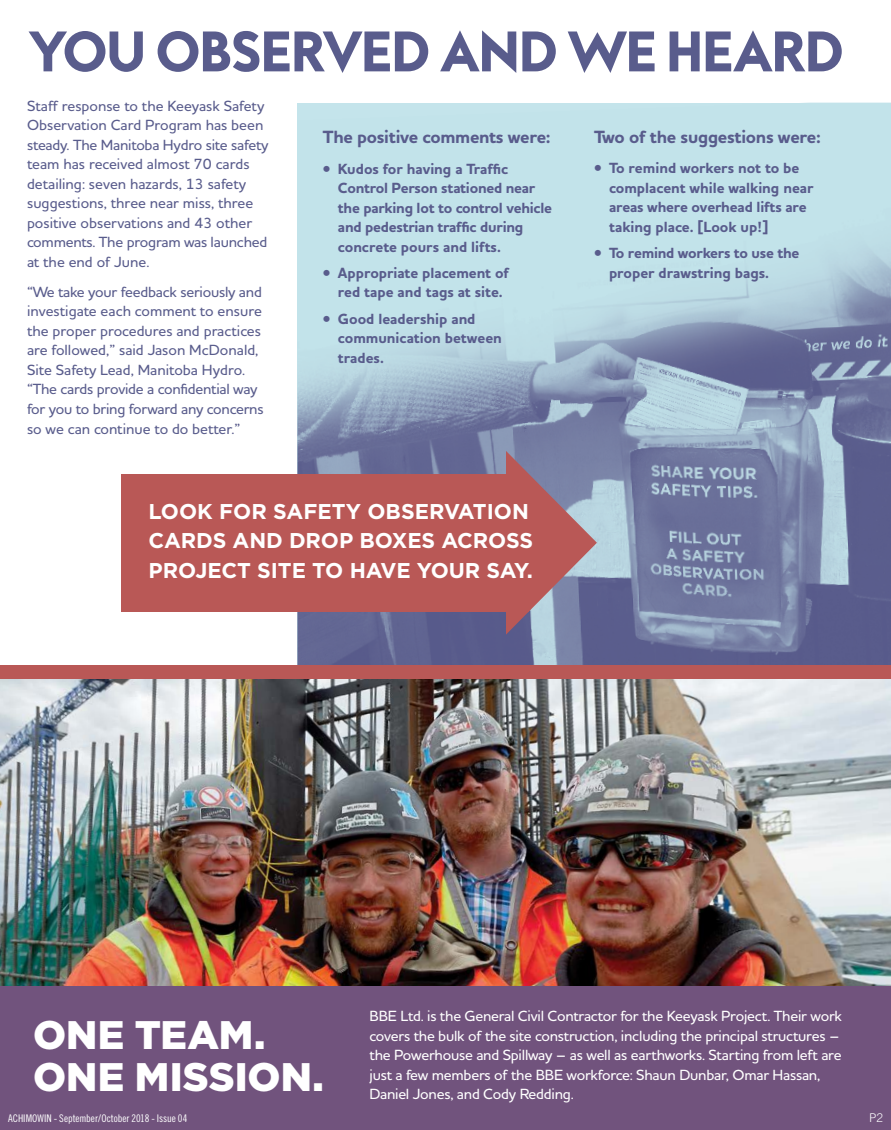
<style>
.page{position:relative;width:891px;height:1130px;background:#fff}
.page>*{position:absolute;margin:0;border:0;box-sizing:border-box;transform-origin:0 0}
.t1{font:800 51.75px "MB Empire";letter-spacing:-.075em;color:#595c8c}
.t2{font:900 39.75px/41.4px "Gotham";color:#fff}
.t3{font:700 21.3px/29.1px "Gotham";letter-spacing:-.005em;color:#fff}
.t4{font:700 expanded 18px "MH Houschka Std";letter-spacing:-.015em;color:#595c8c}
.t5{font:500 15px/19.5px "MH Houschka Std";color:#595c8c}
.t6{font:700 expanded 15px/19.5px "MH Houschka Std";letter-spacing:-.01em;color:#595c8c}
.t7{font:500 15px/19.5px "MH Houschka Std";letter-spacing:-.015em;color:#fff}
.t8{font:300 12px "Trade Gothic";color:#fff}
.t9{font:10.5px "Trade Gothic Cond Eighteen";color:#fff}
</style>
<div class="page">
<img style="left:0;top:678px;width:891px;height:308px">
<img style="left:297px;top:103px;width:594px;height:562px">
<div style="left:0;top:986px;width:891px;height:143px;background:#71537d"></div>
<div style="left:0;top:665px;width:891px;height:13px;background:#b95856"></div>
<div style="left:121px;top:474px;width:407px;height:137px;background:#b95856"></div>
<svg style="left:506px;top:451px;width:91px;height:183px"></svg>
<h1 class="t1" style="left:27px;top:18px;width:820px">YOU OBSERVED AND WE HEARD</h1>
<p class="t5" style="left:27px;top:95px;width:243px">Staff response to the Keeyask Safety Observation Card Program has been steady. The Manitoba Hydro site safety team has received almost 70 cards detailing: seven hazards, 13 safety suggestions, three near miss, three positive observations and 43 other comments. The program was launched at the end of June.</p>
<p class="t5" style="left:27px;top:282px;width:238px">“We take your feedback seriously and investigate each comment to ensure the proper procedures and practices are followed,” said Jason McDonald, Site Safety Lead, Manitoba Hydro. “The cards provide a confidential way for you to bring forward any concerns so we can continue to do better.”</p>
<p class="t4" style="left:323px;top:125px;width:229px">The positive comments were:</p>
<p class="t6" style="left:338px;top:159px;width:216px;text-indent:-15px">• Kudos for having a Traffic<br>Control Person stationed near the parking lot to control vehicle and pedestrian traffic during concrete pours and lifts.</p>
<p class="t6" style="left:323px;top:263px;width:188px;text-align:center">• Appropriate placement of red tape and tags at site.</p>
<p class="t6" style="left:338px;top:309px;width:165px;text-indent:-15px">• Good leadership and communication between trades.</p>
<h3 class="t3" style="left:149px;top:497px;width:386px">LOOK FOR SAFETY OBSERVATION<br>CARDS AND DROP BOXES ACROSS<br>PROJECT SITE TO HAVE YOUR SAY.</h3>
<p class="t4" style="left:594px;top:125px;width:228px">Two of the suggestions were:</p>
<p class="t6" style="left:609px;top:159px;width:206px;text-indent:-15px">• To remind workers not to be complacent while walking near areas where overhead lifts are taking place. [Look up!]</p>
<p class="t6" style="left:609px;top:243px;width:192px;text-indent:-15px">• To remind workers to use the proper drawstring bags.</p>
<h2 class="t2" style="left:33px;top:1013px;width:292px">ONE TEAM.<br>ONE MISSION.</h2>
<p class="t7" style="left:369px;top:1005px;width:474px">BBE Ltd. is the General Civil Contractor for the Keeyask Project. Their work covers the bulk of the site construction, including the principal structures – the Powerhouse and Spillway – as well as earthworks. Starting from left are just a few members of the BBE workforce: Shaun Dunbar, Omar Hassan, Daniel Jones, and Cody Redding.</p>
<p class="t9" style="left:8px;top:1112px;width:181px">ACHIMOWIN - September/October 2018 - Issue 04</p>
<p class="t8" style="left:869px;top:1110px;width:16px">P2</p>
</div>
